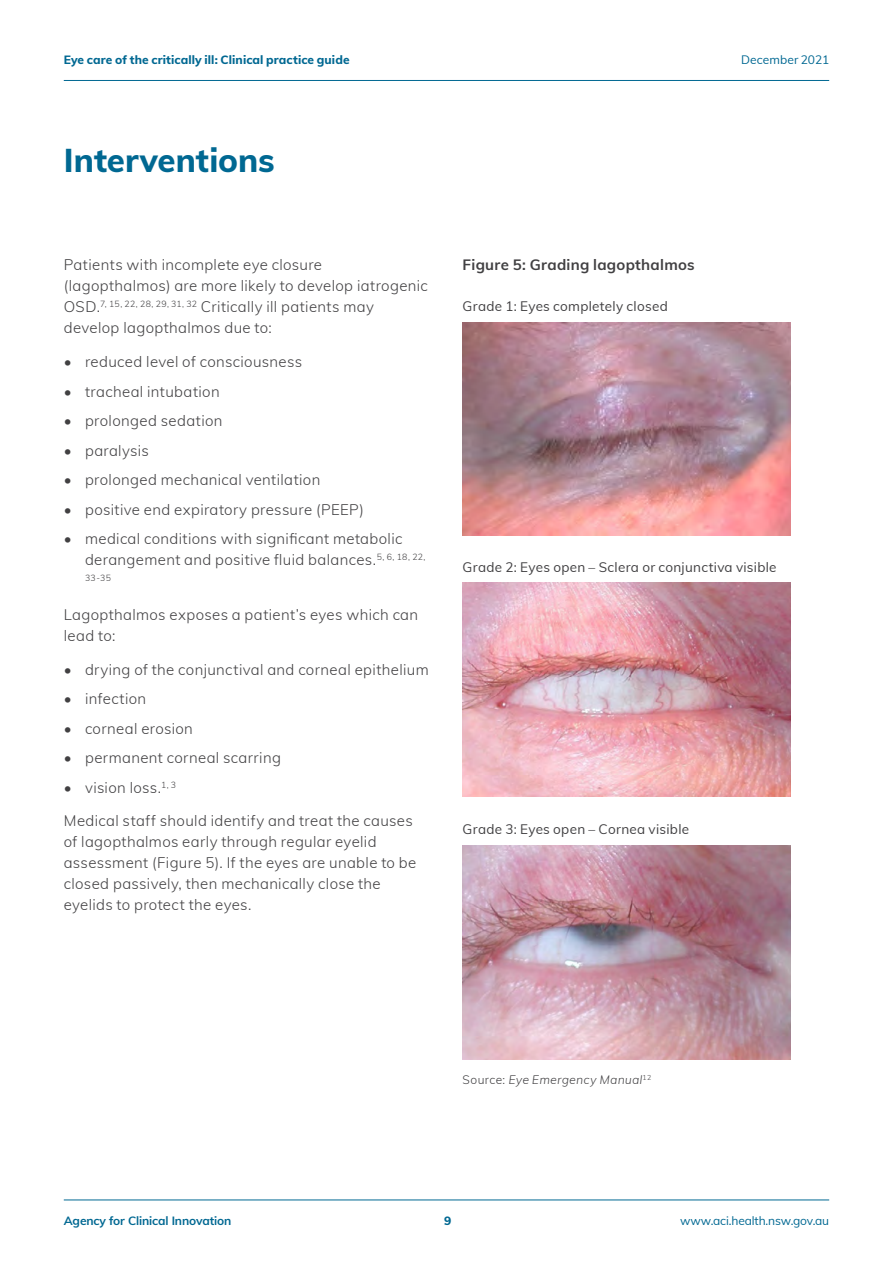
<style>
.page{position:relative;width:893px;height:1263px;background:#fff}
.page>*{position:absolute;margin:0;border:0;box-sizing:border-box;transform-origin:0 0}
.t1{font:800 33px "Muli";color:#006892}
.t2{font:300 15px/21px "Muli";letter-spacing:.025em;color:#414042}
.t3{font:700 15px "Muli";letter-spacing:.02em;color:#414042}
.t4{font:13.5px "Muli";letter-spacing:.02em;color:#414042}
.t5{font:800 12px "Muli";letter-spacing:.01em;color:#006892}
.t6{font:12px "Muli";letter-spacing:-.01em;color:#006892}
.t7{font:italic 300 12px "Muli";color:#414042}
.t8{font:700 12px "Muli";letter-spacing:-.01em;color:#006892}
.t9{font:300 8.7px "Muli";color:#414042}
.s1{font-style:normal}
</style>
<div class="page">
<img style="left:463px;top:322px;width:328px;height:213px">
<img style="left:463px;top:583px;width:328px;height:214px">
<img style="left:463px;top:845px;width:328px;height:214px">
<hr style="left:64px;top:80px;width:765px;height:1px;background:#006892">
<hr style="left:64px;top:1199px;width:765px;height:1px;background:#006892">
<p class="t5" style="left:64px;top:51px;width:287px">Eye care of the critically ill: Clinical practice guide</p>
<p class="t6" style="left:741px;top:51px;width:90px">December 2021</p>
<h1 class="t1" style="left:64px;top:136px;width:213px">Interventions</h1>
<p class="t2" style="left:64px;top:254px;width:366px">Patients with incomplete eye closure (lagopthalmos) are more likely to develop iatrogenic OSD.<sup>7,</sup> <sup>15,</sup> <sup>22,</sup> <sup>28,</sup> <sup>29,</sup> <sup>31,</sup> <sup>32</sup> Critically ill patients may develop lagopthalmos due to:</p>
<p class="t2" style="left:64px;top:350px;width:240px">• reduced level of consciousness</p>
<p class="t2" style="left:64px;top:380px;width:157px">• tracheal intubation</p>
<p class="t2" style="left:64px;top:409px;width:160px">• prolonged sedation</p>
<p class="t2" style="left:64px;top:439px;width:87px">• paralysis</p>
<p class="t2" style="left:64px;top:468px;width:258px">• prolonged mechanical ventilation</p>
<p class="t2" style="left:64px;top:498px;width:302px">• positive end expiratory pressure (PEEP)</p>
<p class="t2" style="left:85px;top:527px;width:342px;text-indent:-21px">• medical conditions with significant metabolic derangement and positive fluid balances.<sup>5,</sup> <sup>6,</sup> <sup>18,</sup> <sup>22,</sup></p>
<p class="t9" style="left:85px;top:572px;width:28px">33-35</p>
<p class="t2" style="left:64px;top:603px;width:356px">Lagopthalmos exposes a patient’s eyes which can lead to:</p>
<p class="t2" style="left:64px;top:658px;width:366px">• drying of the conjunctival and corneal epithelium</p>
<p class="t2" style="left:64px;top:687px;width:84px">• infection</p>
<p class="t2" style="left:64px;top:717px;width:131px">• corneal erosion</p>
<p class="t2" style="left:64px;top:746px;width:219px">• permanent corneal scarring</p>
<p class="t2" style="left:64px;top:776px;width:114px">• vision loss.<sup>1,</sup> <sup>3</sup></p>
<p class="t2" style="left:64px;top:810px;width:354px">Medical staff should identify and treat the causes of lagopthalmos early through regular eyelid assessment (Figure 5). If the eyes are unable to be closed passively, then mechanically close the eyelids to protect the eyes.</p>
<p class="t3" style="left:463px;top:254px;width:234px">Figure 5: Grading lagopthalmos</p>
<p class="t4" style="left:463px;top:296px;width:207px">Grade 1: Eyes completely closed</p>
<p class="t4" style="left:463px;top:557px;width:315px">Grade 2: Eyes open – Sclera or conjunctiva visible</p>
<p class="t4" style="left:463px;top:820px;width:228px">Grade 3: Eyes open – Cornea visible</p>
<p class="t7" style="left:463px;top:1071px;width:190px"><span class="s1">Source:</span> Eye Emergency Manual<sup>12</sup></p>
<p class="t8" style="left:64px;top:1211px;width:169px">Agency for Clinical Innovation</p>
<p class="t5" style="left:444px;top:1211px;width:9px">9</p>
<p class="t6" style="left:680px;top:1211px;width:150px">www.aci.health.nsw.gov.au</p>
</div>
